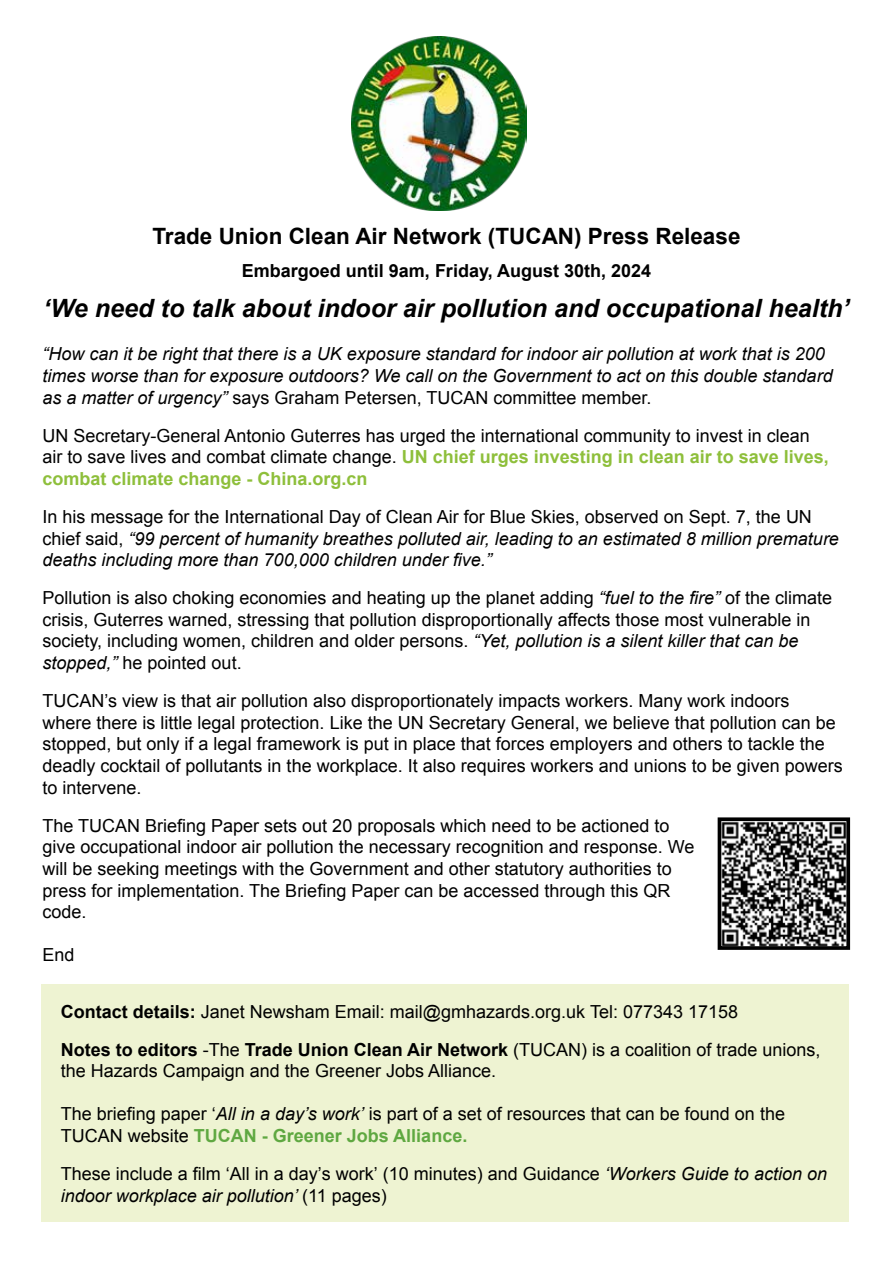
<style>
.page{position:relative;width:893px;height:1263px;background:#fff}
.page>*{position:absolute;margin:0;border:0;box-sizing:border-box;transform-origin:0 0}
.t1{font:italic 700 25.2px "Arial";color:#000}
.t2{font:700 22.5px "Arial";color:#000}
.t3{font:18px/21.6px "Arial";color:#000}
.t4{font:italic 18px/21.6px "Arial";color:#000}
.t5{font:700 18px "Arial";color:#000}
.s1{font-style:normal}
.s2{font-weight:700;color:#8ebf3b}
.s3{font-style:italic}
.s4{font-weight:700}
.s5{font-weight:700;color:#5fa841}
</style>
<div class="page">
<div style="left:41px;top:984px;width:808px;height:237px;background:#eef3d2"></div>
<img style="left:352px;top:36px;width:174px;height:175px">
<img style="left:723px;top:822px;width:122px;height:123px">
<div style="left:718px;top:817px;width:132px;height:133px;border:4px solid #000"></div>
<p class="t2" style="left:152px;top:221px;width:590px">Trade Union Clean Air Network (TUCAN) Press Release</p>
<p class="t5" style="left:242px;top:259px;width:411px">Embargoed until 9am, Friday, August 30th, 2024</p>
<h1 class="t1" style="left:43px;top:292px;width:808px">‘We need to talk about indoor air pollution and occupational health’</h1>
<p class="t4" style="left:43px;top:343px;width:792px">“How can it be right that there is a UK exposure standard for indoor air pollution at work that is 200 times worse than for exposure outdoors? We call on the Government to act on this double standard as a matter of urgency” <span class="s1">says Graham Petersen, TUCAN committee member.</span></p>
<p class="t3" style="left:43px;top:425px;width:788px">UN Secretary-General Antonio Guterres has urged the international community to invest in clean air to save lives and combat climate change. <span class="s2">UN chief urges investing in clean air to save lives, combat climate change - China.org.cn</span></p>
<p class="t4" style="left:43px;top:506px;width:798px"><span class="s1">In his message for the International Day of Clean Air for Blue Skies, observed on Sept. 7, the UN chief said,</span> “99 percent of humanity breathes polluted air, leading to an estimated 8 million premature deaths including more than 700,000 children under five.”</p>
<p class="t3" style="left:43px;top:587px;width:791px">Pollution is also choking economies and heating up the planet adding <span class="s3">“fuel to the fire”</span> of the climate crisis, Guterres warned, stressing that pollution disproportionally affects those most vulnerable in society, including women, children and older persons. <span class="s3">“Yet, pollution is a silent killer that can be stopped,”</span> he pointed out.</p>
<p class="t3" style="left:43px;top:690px;width:802px">TUCAN’s view is that air pollution also disproportionately impacts workers. Many work indoors where there is little legal protection. Like the UN Secretary General, we believe that pollution can be stopped, but only if a legal framework is put in place that forces employers and others to tackle the deadly cocktail of pollutants in the workplace. It also requires workers and unions to be given powers to intervene.</p>
<p class="t3" style="left:43px;top:815px;width:654px">The TUCAN Briefing Paper sets out 20 proposals which need to be actioned to give occupational indoor air pollution the necessary recognition and response. We will be seeking meetings with the Government and other statutory authorities to press for implementation. The Briefing Paper can be accessed through this QR code.</p>
<p class="t3" style="left:43px;top:944px;width:34px">End</p>
<p class="t3" style="left:61px;top:992px;width:761px;line-height:38.1px"><span class="s4">Contact details:</span> Janet Newsham Email: mail@gmhazards.org.uk Tel: 077343 17158<br><span class="s4">Notes to editors</span> -The <span class="s4">Trade Union Clean Air Network</span> (TUCAN) is a coalition of trade unions,</p>
<p class="t3" style="left:61px;top:1060px;width:437px">the Hazards Campaign and the Greener Jobs Alliance.</p>
<p class="t3" style="left:61px;top:1103px;width:726px">The briefing paper ‘<span class="s3">All in a day’s work’</span> is part of a set of resources that can be found on the<br>TUCAN website <span class="s5">TUCAN - Greener Jobs Alliance.</span></p>
<p class="t3" style="left:61px;top:1163px;width:768px">These include a film ‘All in a day’s work’ (10 minutes) and Guidance <span class="s3">‘Workers Guide to action on indoor workplace air pollution’</span> (11 pages)</p>
</div>
